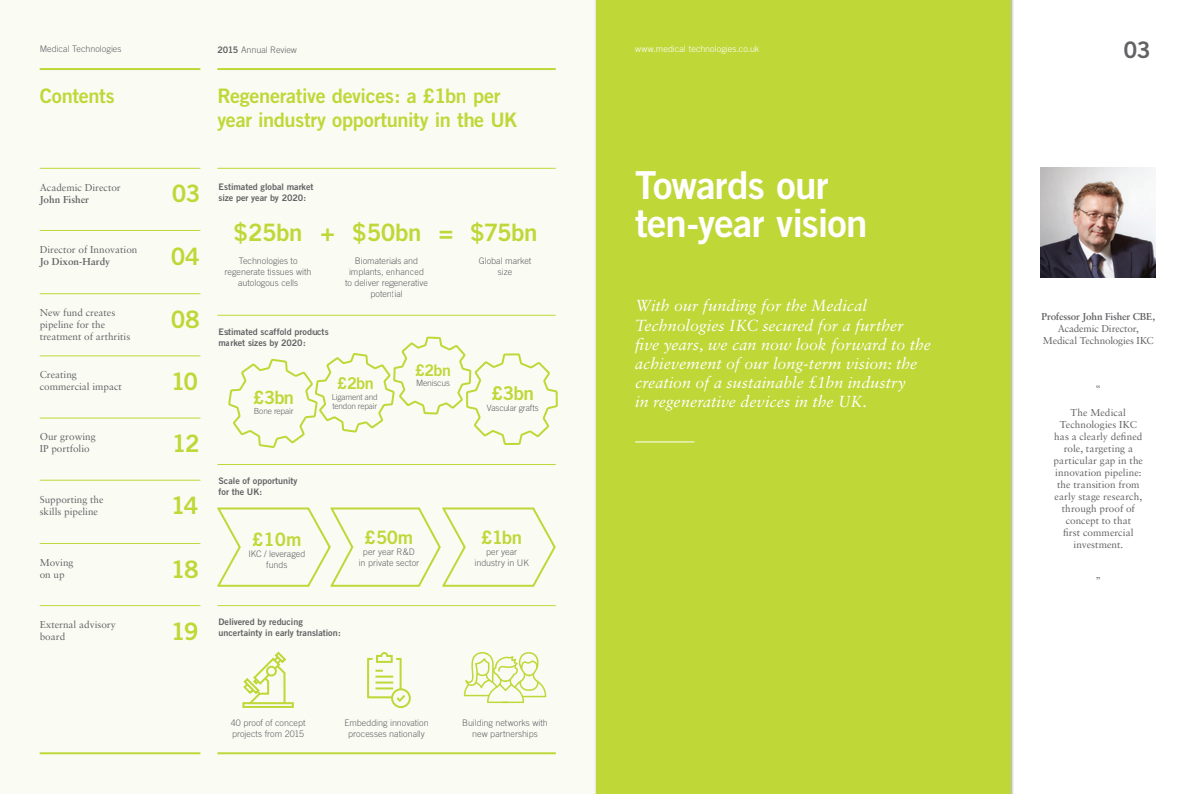
<style>
.page{position:relative;width:1191px;height:794px;background:#fff}
.page>*{position:absolute;margin:0;border:0;box-sizing:border-box;transform-origin:0 0}
.t1{font:38.6px/38.6px "Trade Gothic Bold Two";letter-spacing:-.02em;color:#fff}
.t2{font:24px "Trade Gothic Bold Two";letter-spacing:-.025em;color:#c0d738}
.t3{font:22.8px "Trade Gothic Bold Two";color:#636366}
.t4{font:20px/24px "Trade Gothic Bold Two";letter-spacing:-.015em;color:#c0d738}
.t5{font:19px "Trade Gothic Bold Two";color:#c0d738}
.t6{font:18.5px "Trade Gothic Bold Two";letter-spacing:-.015em;color:#c0d738}
.t7{font:18.3px "Trade Gothic Bold Two";color:#c0d738}
.t8{font:16.3px "Trade Gothic Bold Two";color:#c0d738}
.t9{font:italic 16px/19.2px "Sabon";letter-spacing:.005em;color:#fff}
.t10{font:16px "Trade Gothic Bold Two";color:#c0d738}
.t11{font:10px/12px "Sabon";color:#636366}
.t12{font:700 10px "Sabon";color:#636366}
.t13{font:700 10px "Sabon";letter-spacing:-.02em;color:#636366}
.t14{font:300 9px/11px "Trade Gothic";color:#636366;text-align:center}
.t15{font:9px/11px "Trade Gothic Bold Two";letter-spacing:-.005em;color:#636366}
.t16{font:300 9px "Trade Gothic";color:#fff}
.t17{font:300 8.7px "Trade Gothic";letter-spacing:-.025em;color:#636366}
.t18{font:300 8.4px "Trade Gothic";letter-spacing:-.02em;color:#636366}
.t19{font:300 8.2px/9.4px "Trade Gothic";letter-spacing:-.02em;color:#636366}
.s1{font-family:"Trade Gothic Bold Two";font-weight:400}
</style>
<div class="page">
<div style="left:0;top:0;width:595px;height:794px;background:#fafcf4"></div>
<div style="left:596px;top:0;width:414px;height:794px;background:#c0d738"></div>
<hr style="left:635px;top:441px;width:59px;height:1px;background:#fff">
<hr style="left:40px;top:605px;width:160px;height:1px;background:#c0d738">
<hr style="left:40px;top:355px;width:160px;height:1px;background:#c0d738">
<hr style="left:40px;top:480px;width:160px;height:1px;background:#c0d738">
<hr style="left:40px;top:230px;width:160px;height:1px;background:#c0d738">
<hr style="left:40px;top:543px;width:160px;height:1px;background:#c0d738">
<hr style="left:40px;top:293px;width:160px;height:1px;background:#c0d738">
<hr style="left:40px;top:417px;width:160px;height:1px;background:#c0d738">
<hr style="left:217px;top:605px;width:339px;height:1px;background:#c0d738">
<hr style="left:217px;top:464px;width:339px;height:1px;background:#c0d738">
<hr style="left:217px;top:315px;width:339px;height:1px;background:#c0d738">
<hr style="left:217px;top:168px;width:339px;height:1px;background:#c0d738">
<hr style="left:40px;top:168px;width:160px;height:1px;background:#c0d738">
<hr style="left:217px;top:68px;width:339px;height:2px;background:#c0d738">
<hr style="left:217px;top:752px;width:339px;height:2px;background:#c0d738">
<hr style="left:40px;top:752px;width:160px;height:2px;background:#c0d738">
<hr style="left:40px;top:68px;width:160px;height:2px;background:#c0d738">
<svg style="left:228px;top:336px;width:330px;height:112px"></svg>
<svg style="left:217px;top:507px;width:339px;height:80px"></svg>
<svg style="left:392px;top:689px;width:18px;height:18px"></svg>
<div style="left:391px;top:688px;width:20px;height:20px;border:2px solid #c0d738;border-radius:50%"></div>
<svg style="left:367px;top:652px;width:39px;height:51px"></svg>
<div style="left:242px;top:702px;width:52px;height:6px;border:2px solid #c0d738"></div>
<svg style="left:242px;top:651px;width:46px;height:54px"></svg>
<svg style="left:464px;top:652px;width:82px;height:52px"></svg>
<img style="left:1041px;top:167px;width:114px;height:111px">
<p class="t14" style="left:40px;top:44px;width:83px">Medical Technologies</p>
<p class="t14" style="left:217px;top:44px;width:81px"><span class="s1">2015</span> Annual Review</p>
<h2 class="t4" style="left:40px;top:84px;width:77px">Contents</h2>
<h2 class="t4" style="left:217px;top:84px;width:302px">Regenerative devices: a £1bn per year industry opportunity in the UK</h2>
<p class="t11" style="left:40px;top:181px;width:83px">Academic Director</p>
<p class="t15" style="left:218px;top:181px;width:97px">Estimated global market</p>
<h5 class="t12" style="left:40px;top:193px;width:51px">John Fisher</h5>
<p class="t2" style="left:172px;top:179px;width:30px">03</p>
<h5 class="t15" style="left:218px;top:192px;width:89px">size per year by 2020:</h5>
<h1 class="t2" style="left:234px;top:217px;width:305px">$25bn + $50bn = $75bn</h1>
<p class="t11" style="left:40px;top:243px;width:99px">Director of Innovation</p>
<p class="t12" style="left:40px;top:255px;width:72px">Jo Dixon-Hardy</p>
<p class="t2" style="left:171px;top:241px;width:31px">04</p>
<p class="t14" style="left:239px;top:255px;width:60px">Technologies to</p>
<p class="t14" style="left:355px;top:255px;width:65px">Biomaterials and</p>
<p class="t14" style="left:479px;top:255px;width:54px">Global market</p>
<p class="t14" style="left:225px;top:266px;width:88px">regenerate tissues with</p>
<p class="t14" style="left:349px;top:266px;width:76px">implants, enhanced</p>
<p class="t14" style="left:498px;top:266px;width:16px">size</p>
<p class="t14" style="left:238px;top:277px;width:62px">autologous cells</p>
<p class="t14" style="left:345px;top:277px;width:84px">to deliver regenerative potential</p>
<p class="t11" style="left:40px;top:306px;width:77px">New fund creates pipeline for the</p>
<p class="t2" style="left:171px;top:304px;width:30px">08</p>
<h5 class="t15" style="left:218px;top:326px;width:112px">Estimated scaffold products</h5>
<p class="t11" style="left:40px;top:330px;width:92px">treatment of arthritis</p>
<p class="t11" style="left:40px;top:369px;width:84px">Creating commercial impact</p>
<p class="t2" style="left:171px;top:366px;width:29px">10</p>
<p class="t15" style="left:218px;top:337px;width:89px">market sizes by 2020:</p>
<p class="t10" style="left:415px;top:360px;width:37px">£2bn</p>
<p class="t8" style="left:337px;top:373px;width:38px">£2bn</p>
<p class="t17" style="left:416px;top:378px;width:35px">Meniscus</p>
<p class="t5" style="left:491px;top:381px;width:44px">£3bn</p>
<p class="t7" style="left:253px;top:386px;width:42px">£3bn</p>
<p class="t19" style="left:332px;top:392px;width:47px">Ligament and tendon repair</p>
<p class="t17" style="left:487px;top:402px;width:53px">Vascular grafts</p>
<p class="t18" style="left:254px;top:406px;width:41px">Bone repair</p>
<p class="t11" style="left:40px;top:431px;width:58px">Our growing<br>IP portfolio</p>
<p class="t2" style="left:172px;top:429px;width:29px">12</p>
<p class="t11" style="left:40px;top:493px;width:65px">Supporting the skills pipeline</p>
<p class="t2" style="left:171px;top:491px;width:29px">14</p>
<p class="t11" style="left:40px;top:556px;width:35px">Moving on up</p>
<p class="t2" style="left:171px;top:554px;width:29px">18</p>
<p class="t15" style="left:218px;top:475px;width:81px">Scale of opportunity for the UK:</p>
<p class="t6" style="left:252px;top:528px;width:51px">£10m</p>
<p class="t14" style="left:248px;top:548px;width:59px">IKC / leveraged funds</p>
<p class="t11" style="left:40px;top:618px;width:78px">External advisory</p>
<p class="t15" style="left:218px;top:616px;width:86px">Delivered by reducing</p>
<h5 class="t15" style="left:218px;top:627px;width:124px">uncertainty in early translation:</h5>
<p class="t2" style="left:171px;top:616px;width:29px">19</p>
<p class="t11" style="left:40px;top:630px;width:27px">board</p>
<p class="t6" style="left:364px;top:526px;width:50px">£50m</p>
<p class="t14" style="left:359px;top:546px;width:62px">per year R&amp;D in private sector</p>
<p class="t6" style="left:481px;top:526px;width:42px">£1bn</p>
<p class="t14" style="left:474px;top:546px;width:56px">per year industry in UK</p>
<p class="t14" style="left:231px;top:717px;width:76px">40 proof of concept</p>
<p class="t14" style="left:344px;top:717px;width:86px">Embedding innovation</p>
<p class="t14" style="left:462px;top:717px;width:87px">Building networks with</p>
<p class="t14" style="left:232px;top:728px;width:74px">projects from 2015</p>
<p class="t14" style="left:348px;top:728px;width:78px">processes nationally</p>
<p class="t14" style="left:472px;top:728px;width:67px">new partnerships</p>
<p class="t16" style="left:635px;top:44px;width:126px">www.medical technologies.co.uk</p>
<h1 class="t1" style="left:635px;top:165px;width:234px">Towards our ten-year vision</h1>
<p class="t9" style="left:635px;top:296px;width:297px">With our funding for the Medical Technologies IKC secured for a further fve years, we can now look forward to the achievement of our long-term vision: the creation of a sustainable £1bn industry<br>in regenerative devices in the UK.</p>
<h3 class="t3" style="left:1123px;top:36px;width:29px">03</h3>
<h5 class="t13" style="left:1041px;top:310px;width:115px">Professor John Fisher CBE,</h5>
<p class="t11" style="left:1043px;top:322px;width:112px;text-align:center">Academic Director,<br>Medical Technologies IKC</p>
<p class="t11" style="left:1095px;top:382px;width:7px">“</p>
<p class="t11" style="left:1053px;top:406px;width:91px;text-align:center">The Medical<br>Technologies IKC has a clearly defned role, targeting a particular gap in the innovation pipeline: the transition from early stage research, through proof of concept to that<br>frst commercial investment.</p>
<p class="t11" style="left:1095px;top:574px;width:7px">”</p>
</div>
